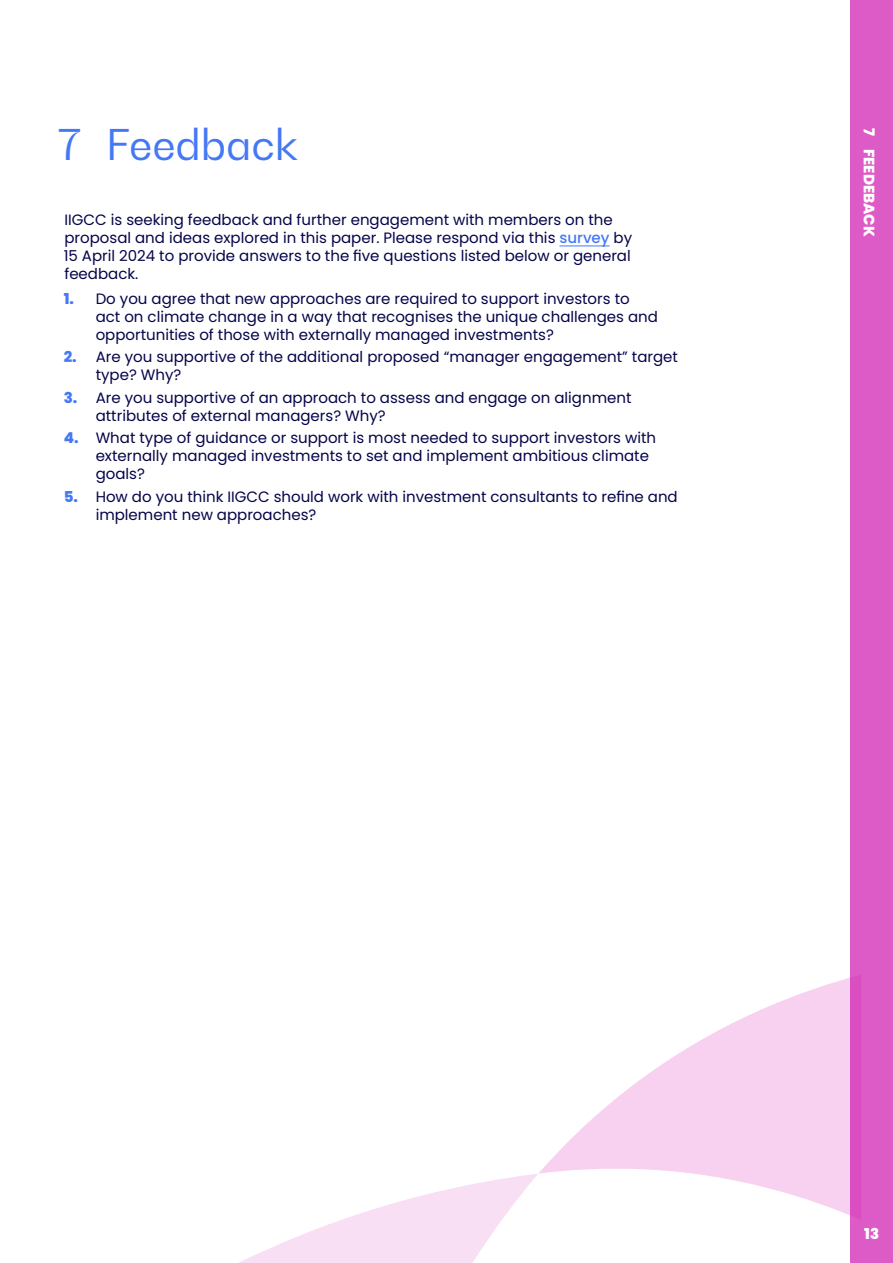
<style>
.page{position:relative;width:893px;height:1263px;background:#fff}
.page>*{position:absolute;margin:0;border:0;box-sizing:border-box;transform-origin:0 0}
.t1{font:42px "Bw Gradual DEMO";color:#4578f5}
.t2{font:15px/18px "Poppins";color:#050449}
.t3{font:800 15px "Poppins";color:#fff}
.s1{font-weight:500;color:#4578f5}
.s2{font-weight:800;color:#4578f5}
</style>
<div class="page">
<hr style="left:559px;top:246px;width:51px;height:1px;background:#4578f5">
<div style="left:850px;top:0;width:43px;height:1263px;background:#dd5bc6"></div>
<svg style="left:538px;top:975px;width:323px;height:244px;fill:#f7d1ef"></svg>
<svg style="left:239px;top:1174px;width:299px;height:89px"></svg>
<h1 class="t1" style="left:59px;top:117px;width:241px">7 Feedback</h1>
<p class="t2" style="left:64px;top:211px;width:570px">IIGCC is seeking feedback and further engagement with members on the proposal and ideas explored in this paper. Please respond via this <span class="s1">survey</span> by 15 April 2024 to provide answers to the five questions listed below or general feedback.</p>
<p class="t2" style="left:96px;top:289px;width:564px;text-indent:-32px"><span class="s2">1.</span> Do you agree that new approaches are required to support investors to act on climate change in a way that recognises the unique challenges and opportunities of those with externally managed investments?</p>
<p class="t2" style="left:96px;top:348px;width:584px;text-indent:-32px"><span class="s2">2.</span> Are you supportive of the additional proposed “manager engagement” target type? Why?</p>
<p class="t2" style="left:96px;top:388px;width:537px;text-indent:-32px"><span class="s2">3.</span> Are you supportive of an approach to assess and engage on alignment attributes of external managers? Why?</p>
<p class="t2" style="left:96px;top:429px;width:562px;text-indent:-32px"><span class="s2">4.</span> What type of guidance or support is most needed to support investors with externally managed investments to set and implement ambitious climate goals?</p>
<p class="t2" style="left:96px;top:487px;width:584px;text-indent:-32px"><span class="s2">5.</span> How do you think IIGCC should work with investment consultants to refine and implement new approaches?</p>
<p class="t3" style="left:878px;top:128px;width:111px;rotate:90deg">7 FEEDEBACK</p>
<p class="t3" style="left:864px;top:1225px;width:16px">13</p>
</div>
